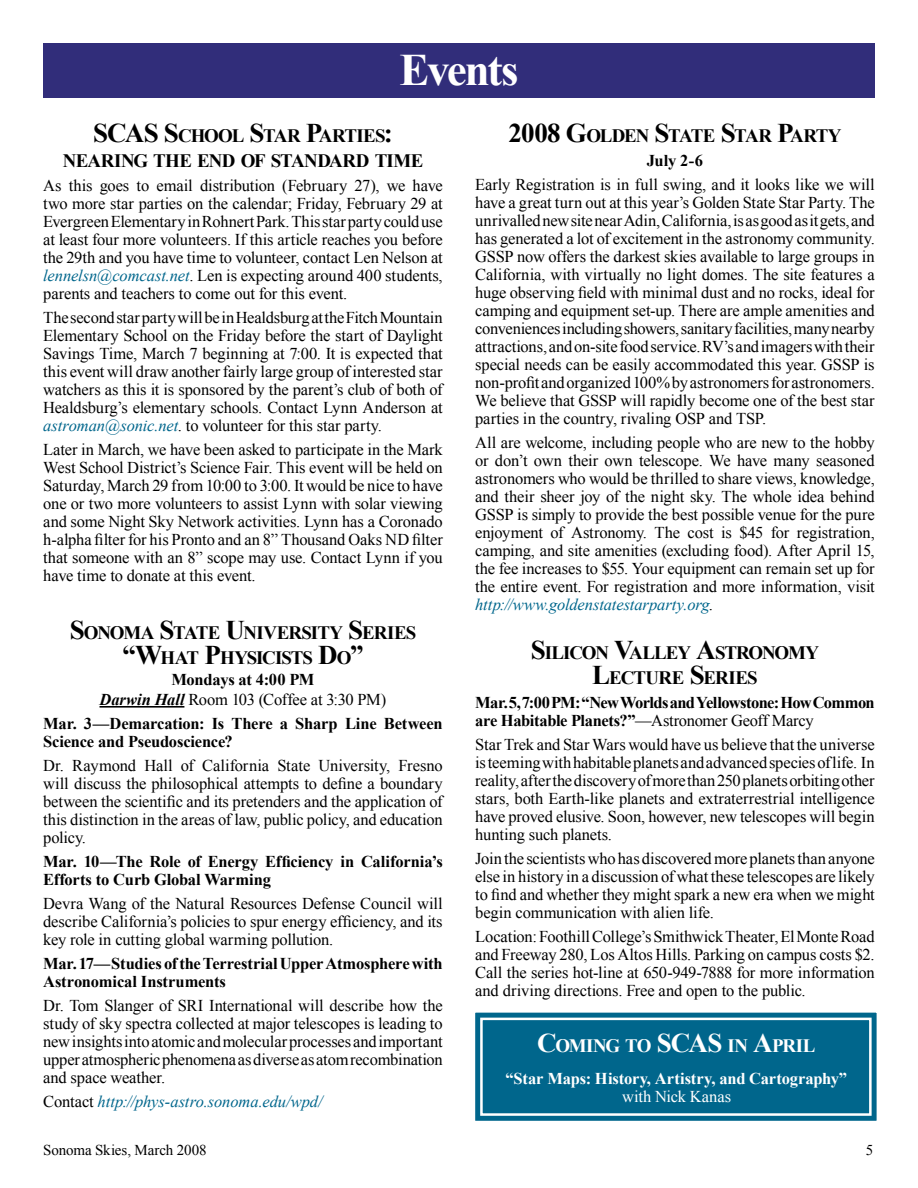
<style>
.page{position:relative;width:918px;height:1188px;background:#fff}
.page>*{position:absolute;margin:0;border:0;box-sizing:border-box;transform-origin:0 0}
.t1{font:700 45px "Times New Roman";letter-spacing:-.055em;color:#fff}
.t2{font:700 18.9px/25.5px "Times New Roman";letter-spacing:-.045em;color:#000;text-align:center}
.t3{font:700 18.9px "Times New Roman";letter-spacing:-.025em;color:#fff}
.t4{font:16.5px/18px "Times New Roman";letter-spacing:-.01em;color:#000;text-align:justify}
.t5{font:700 16.5px/18px "Times New Roman";letter-spacing:-.01em;color:#000}
.t6{font:700 16.5px/18px "Times New Roman";letter-spacing:-.03em;color:#000}
.t7{font:700 16.5px "Times New Roman";letter-spacing:-.01em;color:#fff}
.t8{font:italic 16.5px "Times New Roman";letter-spacing:-.005em;color:#00668c}
.t9{font:16.5px "Times New Roman";color:#fff}
.t10{font:15px "Times New Roman";letter-spacing:-.01em;color:#000}
.s1{font-size:27px}
.s2{font-style:italic;color:#00668c}
.s3{font-weight:700}
.s4{font-weight:700;font-style:italic}
.s5{font-style:normal;color:#000}
.s6{font-weight:400}
</style>
<div class="page">
<hr style="left:100px;top:706px;width:84px;height:2px;background:#000">
<div style="left:43px;top:43px;width:832px;height:55px;background:#312d7a"></div>
<div style="left:475px;top:1012px;width:402px;height:109px;background:#00668c"></div>
<div style="left:480px;top:1018px;width:392px;height:98px;border:3px solid #fff"></div>
<h1 class="t1" style="left:400px;top:39px;width:121px">Events</h1>
<p class="t2" style="left:509px;top:122px;width:334px"><span class="s1">2008 G</span>OLDEN <span class="s1">S</span>TATE <span class="s1">S</span>TAR <span class="s1">P</span>ARTY</p>
<p class="t5" style="left:647px;top:151px;width:58px">July 2-6</p>
<p class="t4" style="left:475px;top:175px;width:401px">Early Registration is in full swing, and it looks like we will have a great turn out at this year’s Golden State Star Party. The unrivalled new site near Adin, California, is as good as it gets, and has generated a lot of excitement in the astronomy community.<br>GSSP now offers the darkest skies available to large groups in California, with virtually no light domes. The site features a huge observing field with minimal dust and no rocks, ideal for camping and equipment set-up. There are ample amenities and conveniences including showers, sanitary facilities, many nearby attractions, and on-site food service. RV’s and imagers with their special needs can be easily accommodated this year. GSSP is non-profit and organized 100% by astronomers for astronomers.<br>We believe that GSSP will rapidly become one of the best star parties in the country, rivaling OSP and TSP.</p>
<p class="t4" style="left:475px;top:433px;width:401px">All are welcome, including people who are new to the hobby or don’t own their own telescope. We have many seasoned astronomers who would be thrilled to share views, knowledge, and their sheer joy of the night sky. The whole idea behind GSSP is simply to provide the best possible venue for the pure enjoyment of Astronomy. The cost is $45 for registration, camping, and site amenities (excluding food). After April 15, the fee increases to $55. Your equipment can remain set up for the entire event. For registration and more information, visit <span class="s2">http://www.goldenstatestarparty.org</span>.</p>
<p class="t2" style="left:63px;top:122px;width:362px"><span class="s1">SCAS S</span>CHOOL <span class="s1">S</span>TAR <span class="s1">P</span>ARTIES<span class="s1">:<br></span>NEARING THE END OF STANDARD TIME</p>
<p class="t4" style="left:43px;top:176px;width:401px">As this goes to email distribution (February 27), we have two more star parties on the calendar; Friday, February 29 at Evergreen Elementary in Rohnert Park. This star party could use at least four more volunteers. If this article reaches you before the 29th and you have time to volunteer, contact Len Nelson at <span class="s2">lennelsn@comcast.net</span>. Len is expecting around 400 students, parents and teachers to come out for this event.</p>
<p class="t4" style="left:43px;top:308px;width:401px">The second star party will be in Healdsburg at the Fitch Mountain Elementary School on the Friday before the start of Daylight Savings Time, March 7 beginning at 7:00. It is expected that this event will draw another fairly large group of interested star watchers as this it is sponsored by the parent’s club of both of Healdsburg’s elementary schools. Contact Lynn Anderson at <span class="s2">astroman@sonic.net</span>. to volunteer for this star party.</p>
<p class="t4" style="left:43px;top:440px;width:401px">Later in March, we have been asked to participate in the Mark West School District’s Science Fair. This event will be held on Saturday, March 29 from 10:00 to 3:00. It would be nice to have one or two more volunteers to assist Lynn with solar viewing and some Night Sky Network activities. Lynn has a Coronado h-alpha filter for his Pronto and an 8” Thousand Oaks ND filter that someone with an 8” scope may use. Contact Lynn if you have time to donate at this event.</p>
<p class="t2" style="left:70px;top:619px;width:346px"><span class="s1">S</span>ONOMA <span class="s1">S</span>TATE <span class="s1">U</span>NIVERSITY <span class="s1">S</span>ERIES <span class="s1">“W</span>HAT <span class="s1">P</span>HYSICISTS <span class="s1">D</span>O<span class="s1">”</span></p>
<p class="t4" style="left:100px;top:670px;width:288px;line-height:19.8px;text-align:center"><span class="s3">Mondays at 4:00 PM<br></span><span class="s4">Darwin Hall</span> Room 103 (Coffee at 3:30 PM)</p>
<p class="t5" style="left:43px;top:714px;width:401px">Mar. 3—Demarcation: Is There a Sharp Line Between<br>Science and Pseudoscience?</p>
<p class="t4" style="left:43px;top:756px;width:401px">Dr. Raymond Hall of California State University, Fresno will discuss the philosophical attempts to define a boundary between the scientific and its pretenders and the application of this distinction in the areas of law, public policy, and education policy.</p>
<p class="t5" style="left:43px;top:852px;width:401px">Mar. 10—The Role of Energy Efficiency in California’s<br>Efforts to Curb Global Warming</p>
<p class="t4" style="left:43px;top:894px;width:401px">Devra Wang of the Natural Resources Defense Council will describe California’s policies to spur energy efficiency, and its key role in cutting global warming pollution.</p>
<p class="t5" style="left:43px;top:954px;width:401px">Mar. 17—Studies of the Terrestrial Upper Atmosphere with<br>Astronomical Instruments</p>
<p class="t4" style="left:43px;top:996px;width:401px">Dr. Tom Slanger of SRI International will describe how the study of sky spectra collected at major telescopes is leading to new insights into atomic and molecular processes and important upper atmospheric phenomena as diverse as atom recombination and space weather.</p>
<p class="t8" style="left:43px;top:1090px;width:281px"><span class="s5">Contact</span> http://phys-astro.sonoma.edu/wpd/</p>
<p class="t2" style="left:531px;top:639px;width:290px"><span class="s1">S</span>ILICON <span class="s1">V</span>ALLEY <span class="s1">A</span>STRONOMY<br><span class="s1">L</span>ECTURE <span class="s1">S</span>ERIES</p>
<p class="t6" style="left:475px;top:693px;width:401px">Mar. 5, 7:00 PM: “New Worlds and Yellowstone: How Common are Habitable Planets?”<span class="s6">—Astronomer Geoff Marcy</span></p>
<p class="t4" style="left:475px;top:735px;width:401px">Star Trek and Star Wars would have us believe that the universe is teeming with habitable planets and advanced species of life. In reality, after the discovery of more than 250 planets orbiting other stars, both Earth-like planets and extraterrestrial intelligence have proved elusive. Soon, however, new telescopes will begin hunting such planets.</p>
<p class="t4" style="left:475px;top:849px;width:401px">Join the scientists who has discovered more planets than anyone else in history in a discussion of what these telescopes are likely to find and whether they might spark a new era when we might begin communication with alien life.</p>
<p class="t4" style="left:475px;top:927px;width:401px">Location: Foothill College’s Smithwick Theater, El Monte Road and Freeway 280, Los Altos Hills. Parking on campus costs $2.<br>Call the series hot-line at 650-949-7888 for more information and driving directions. Free and open to the public.</p>
<p class="t3" style="left:537px;top:1033px;width:280px"><span class="s1">C</span>OMING TO <span class="s1">SCAS</span> IN <span class="s1">A</span>PRIL</p>
<p class="t7" style="left:505px;top:1067px;width:343px">“Star Maps: History, Artistry, and Cartography”</p>
<p class="t9" style="left:622px;top:1085px;width:110px">with Nick Kanas</p>
<p class="t10" style="left:43px;top:1140px;width:165px">Sonoma Skies, March 2008</p>
<p class="t10" style="left:866px;top:1140px;width:9px">5</p>
</div>
